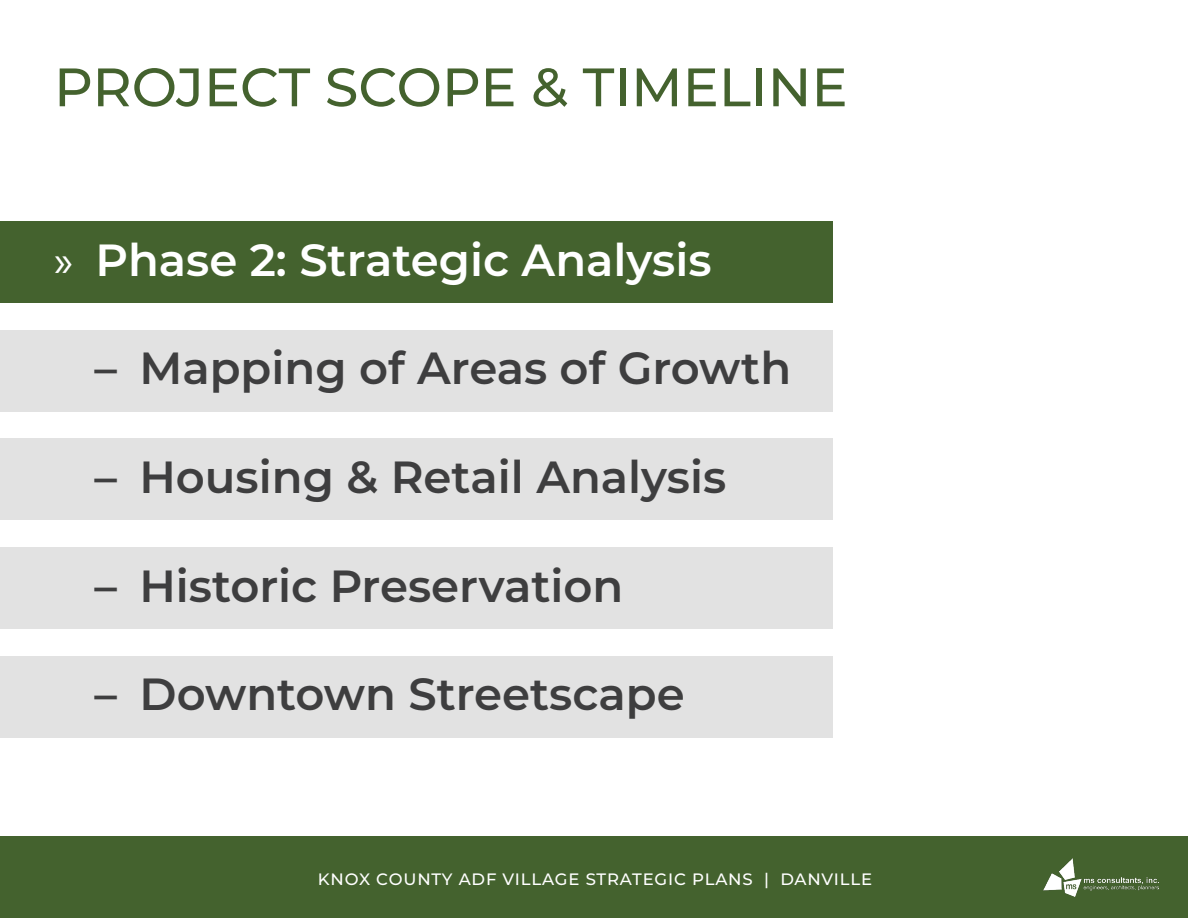
<style>
.page{position:relative;width:1188px;height:918px;background:#fff}
.page>*{position:absolute;margin:0;border:0;box-sizing:border-box;transform-origin:0 0}
.t1{font:500 54px "Montserrat";color:#44622e}
.t2{font:600 45px "Montserrat";color:#3e3e3f}
.t3{font:600 45px "Montserrat";color:#fff}
.t4{font:500 16.5px "Montserrat";letter-spacing:.05em;color:#fff}
.s1{font-family:"Myriad Pro";font-weight:400}
</style>
<div class="page">
<div style="left:0;top:837px;width:1188px;height:81px;background:#44622e"></div>
<img style="left:1043px;top:859px;width:115px;height:37px">
<div style="left:0;top:221px;width:833px;height:82px;background:#44622e"></div>
<div style="left:0;top:439px;width:833px;height:81px;background:#e2e2e2"></div>
<div style="left:0;top:656px;width:833px;height:81px;background:#e2e2e2"></div>
<div style="left:0;top:330px;width:833px;height:81px;background:#e2e2e2"></div>
<div style="left:0;top:547px;width:833px;height:82px;background:#e2e2e2"></div>
<p class="t1" style="left:54px;top:49px;width:795px">PROJECT SCOPE &amp; TIMELINE</p>
<p class="t3" style="left:54px;top:228px;width:659px"><span class="s1">»</span> Phase 2: Strategic Analysis</p>
<p class="t2" style="left:94px;top:337px;width:698px">– Mapping of Areas of Growth</p>
<p class="t2" style="left:94px;top:445px;width:633px">– Housing &amp; Retail Analysis</p>
<p class="t2" style="left:94px;top:554px;width:530px">– Historic Preservation</p>
<p class="t2" style="left:94px;top:663px;width:592px">– Downtown Streetscape</p>
<p class="t4" style="left:318px;top:868px;width:556px">KNOX COUNTY ADF VILLAGE STRATEGIC PLANS | DANVILLE</p>
</div>
